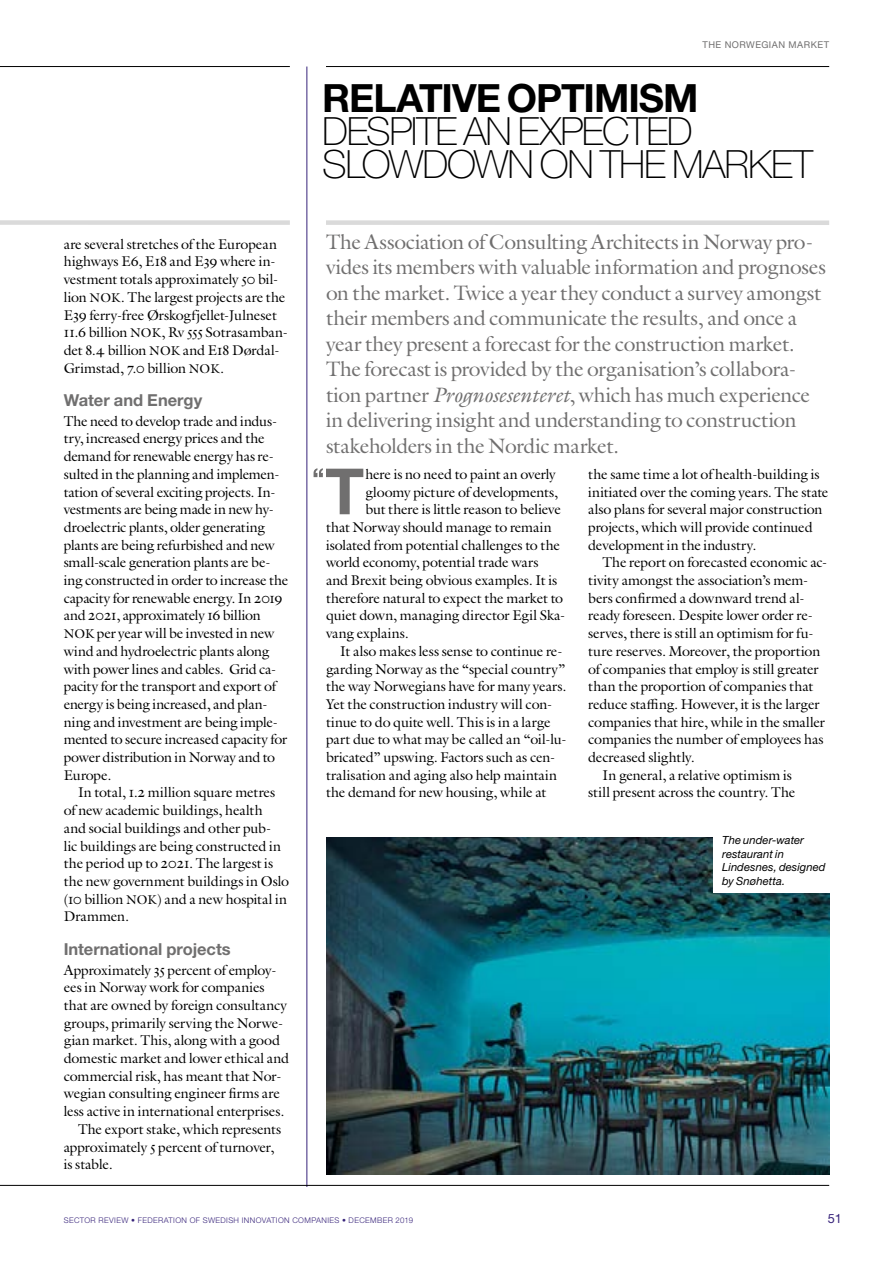
<style>
.page{position:relative;width:893px;height:1263px;background:#fff}
.page>*{position:absolute;margin:0;border:0;box-sizing:border-box;transform-origin:0 0}
.t1{font:700 63.9px "Helvetica Neue LT Pro";color:#706f6f}
.t2{font:100 39px/33.2px "Helvetica STD";letter-spacing:-.03em;color:#000}
.t3{font:700 39px "Helvetica STD";letter-spacing:-.025em;color:#000}
.t4{font:21px/25.5px "Galliard Pro";letter-spacing:-.02em;color:#706f6f}
.t5{font:700 16.5px "Helvetica Neue LT Pro";letter-spacing:-.005em;color:#706f6f}
.t6{font:14.25px/17.7px "Galliard Pro";letter-spacing:-.01em;color:#000}
.t7{font:12.75px "Helvetica Neue LT Pro";color:#37237a}
.t8{font:italic 11.25px/13.5px "Helvetica Neue LT Pro";letter-spacing:.005em;color:#000}
.t9{font:9.3px "Helvetica Neue LT Pro";letter-spacing:.05em;color:#706f6f}
.t10{font:300 7.8px "Helvetica Neue LT Pro";letter-spacing:.05em;color:#37237a}
.s1{font-family:"ITC Galliard Pro";font-size:12.75px}
.s2{font-style:italic}
</style>
<div class="page">
<hr style="left:0;top:66px;width:829px;height:1px;background:#000">
<div style="left:0;top:220px;width:829px;height:5px;background:#dadada"></div>
<div style="left:290px;top:62px;width:36px;height:1125px;background:#fff"></div>
<hr style="left:307px;top:67px;width:1px;height:1120px;background:#37237a">
<svg style="left:313px;top:468px;width:10px;height:9px"></svg>
<hr style="left:0;top:1185px;width:829px;height:1px;background:#000">
<img style="left:326px;top:837px;width:503px;height:338px">
<div style="left:714px;top:828px;width:126px;height:65px;background:#fff"></div>
<p class="t9" style="left:702px;top:39px;width:128px">THE NORWEGIAN MARKET</p>
<p class="t6" style="left:64px;top:235px;width:226px">are several stretches of the European highways E6, E18 and E39 where in&shy;vestment totals approximately 50 bil&shy;lion <span class="s1">NOK</span>. The largest projects are the E39 ferry-free Ørskogfjellet-Julneset 11.6 billion <span class="s1">NOK</span>, Rv 555 Sotrasamban&shy;det 8.4 billion <span class="s1">NOK</span> and E18 Dørdal-Grimstad, 7.0 billion <span class="s1">NOK</span>.</p>
<p class="t5" style="left:64px;top:390px;width:140px">Water and Energy</p>
<p class="t6" style="left:64px;top:412px;width:226px">The need to develop trade and indus&shy;try, increased energy prices and the demand for renewable energy has re&shy;sulted in the planning and implemen&shy;tation of several exciting projects. In&shy;vestments are being made in new hy&shy;droelectric plants, older generating plants are being refurbished and new small-scale generation plants are be&shy;ing constructed in order to increase the capacity for renewable energy. In 2019 and 2021, approximately 16 billion <span class="s1">NOK</span> per year will be invested in new wind and hydroelectric plants along with power lines and cables. Grid ca&shy;pacity for the transport and export of energy is being increased, and plan&shy;ning and investment are being imple&shy;mented to secure increased capacity for power distribution in Norway and to Europe.</p>
<p class="t6" style="left:64px;top:783px;width:227px;text-indent:14px">In total, 1.2 million square metres of new academic buildings, health<br>and social buildings and other pub-<br>lic buildings are being constructed in the period up to 2021. The largest is the new government buildings in Oslo (10 billion <span class="s1">NOK</span>) and a new hospital in<br>Drammen.</p>
<p class="t5" style="left:64px;top:938px;width:169px">International projects</p>
<p class="t6" style="left:64px;top:960px;width:214px">Approximately 35 percent of employ-</p>
<p class="t6" style="left:64px;top:978px;width:202px">ees in Norway work for companies</p>
<p class="t6" style="left:64px;top:996px;width:225px">that are owned by foreign consultancy</p>
<p class="t6" style="left:64px;top:1014px;width:221px">groups, primarily serving the Norwe-</p>
<p class="t6" style="left:64px;top:1031px;width:218px">gian market. This, along with a good</p>
<p class="t6" style="left:64px;top:1049px;width:227px">domestic market and lower ethical and</p>
<p class="t6" style="left:64px;top:1067px;width:219px">commercial risk, has meant that Nor-</p>
<p class="t6" style="left:64px;top:1084px;width:218px">wegian consulting engineer firms are</p>
<p class="t6" style="left:64px;top:1102px;width:222px">less active in international enterprises.</p>
<p class="t6" style="left:78px;top:1120px;width:205px">The export stake, which represents</p>
<p class="t6" style="left:64px;top:1137px;width:212px">approximately 5 percent of turnover,</p>
<p class="t6" style="left:64px;top:1155px;width:51px">is stable.</p>
<h2 class="t3" style="left:322px;top:73px;width:378px">RELATIVE OPTIMISM</h2>
<h2 class="t2" style="left:322px;top:114px;width:492px">DESPITE AN EXPECTED<br>SLOWDOWN ON THE MARKET</h2>
<p class="t4" style="left:326px;top:228px;width:501px">The Association of Consulting Architects in Norway pro&shy;vides its members with valuable information and prognoses on the market. Twice a year they conduct a survey amongst their members and communicate the results, and once a year they present a forecast for the construction market.<br>The forecast is provided by the organisation’s collabora&shy;tion partner <span class="s2">Prognosesenteret</span>, which has much experience in delivering insight and understanding to construction stakeholders in the Nordic market.</p>
<h1 class="t1" style="left:325px;top:452px;width:41px">T</h1>
<p class="t6" style="left:365px;top:465px;width:192px">here is no need to paint an overly</p>
<p class="t6" style="left:588px;top:465px;width:242px">the same time a lot of health-building is initiated over the coming years. The state also plans for several major construction projects, which will provide continued development in the industry.</p>
<p class="t6" style="left:602px;top:553px;width:226px">The report on forecasted economic ac-</p>
<p class="t6" style="left:588px;top:571px;width:222px">tivity amongst the association’s mem-</p>
<p class="t6" style="left:588px;top:589px;width:218px">bers confirmed a downward trend al-</p>
<p class="t6" style="left:588px;top:606px;width:226px">ready foreseen. Despite lower order re-</p>
<p class="t6" style="left:588px;top:624px;width:227px">serves, there is still an optimism for fu-</p>
<p class="t6" style="left:588px;top:642px;width:234px">ture reserves. Moreover, the proportion</p>
<p class="t6" style="left:588px;top:659px;width:232px">of companies that employ is still greater</p>
<p class="t6" style="left:588px;top:677px;width:227px">than the proportion of companies that</p>
<p class="t6" style="left:588px;top:695px;width:233px">reduce staffing. However, it is the larger</p>
<p class="t6" style="left:588px;top:713px;width:238px">companies that hire, while in the smaller</p>
<p class="t6" style="left:588px;top:730px;width:237px">companies the number of employees has</p>
<p class="t6" style="left:588px;top:748px;width:108px">decreased slightly.</p>
<p class="t6" style="left:602px;top:766px;width:191px">In general, a relative optimism is</p>
<p class="t6" style="left:588px;top:783px;width:209px">still present across the country. The</p>
<p class="t6" style="left:365px;top:483px;width:194px">gloomy picture of developments,</p>
<p class="t6" style="left:365px;top:500px;width:197px">but there is little reason to believe</p>
<p class="t6" style="left:326px;top:518px;width:227px">that Norway should manage to remain</p>
<p class="t6" style="left:326px;top:536px;width:236px">isolated from potential challenges to the</p>
<p class="t6" style="left:326px;top:553px;width:214px">world economy, potential trade wars</p>
<p class="t6" style="left:326px;top:571px;width:233px">and Brexit being obvious examples. It is</p>
<p class="t6" style="left:326px;top:589px;width:239px">therefore natural to expect the market to</p>
<p class="t6" style="left:326px;top:606px;width:241px">quiet down, managing director Egil Ska-</p>
<p class="t6" style="left:326px;top:624px;width:84px">vang explains.</p>
<p class="t6" style="left:340px;top:642px;width:224px">It also makes less sense to continue re-</p>
<p class="t6" style="left:326px;top:659px;width:241px">garding Norway as the “special country”</p>
<p class="t6" style="left:326px;top:677px;width:242px">the way Norwegians have for many years.</p>
<p class="t6" style="left:326px;top:695px;width:228px">Yet the construction industry will con-</p>
<p class="t6" style="left:326px;top:713px;width:226px">tinue to do quite well. This is in a large</p>
<p class="t6" style="left:326px;top:730px;width:242px">part due to what may be called an “oil-lu-</p>
<p class="t6" style="left:326px;top:748px;width:231px">bricated” upswing. Factors such as cen-</p>
<p class="t6" style="left:326px;top:766px;width:233px">tralisation and aging also help maintain</p>
<p class="t6" style="left:326px;top:783px;width:222px">the demand for new housing, while at</p>
<p class="t8" style="left:722px;top:833px;width:105px">The under-water restaurant in<br>Lindesnes, designed by Snøhetta.</p>
<p class="t10" style="left:64px;top:1216px;width:351px">SECTOR REVIEW • FEDERATION OF SWEDISH INNOVATION COMPANIES • DECEMBER 2019</p>
<p class="t7" style="left:828px;top:1211px;width:16px">51</p>
</div>
